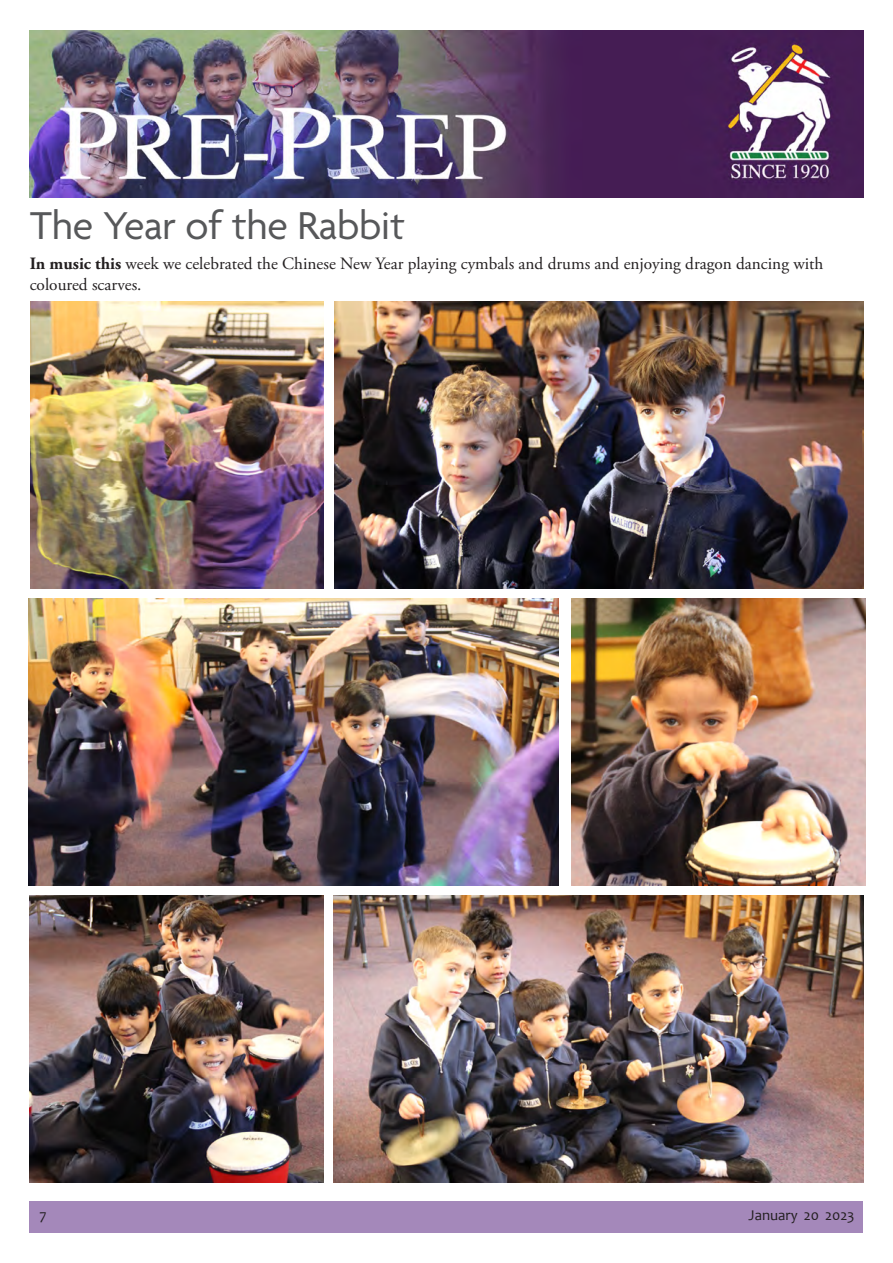
<style>
.page{position:relative;width:893px;height:1263px;background:#fff}
.page>*{position:absolute;margin:0;border:0;box-sizing:border-box;transform-origin:0 0}
.t1{font:42px "Agenda";letter-spacing:-.005em;color:#57585a}
.t2{font:17.25px/20.7px "Adobe Garamond Pro";color:#231f20}
.t3{font:15px "Candara";color:#231f20}
.s1{font-weight:700}
</style>
<div class="page">
<div style="left:30px;top:1201px;width:833px;height:32px;background:#a488ba"></div>
<img style="left:30px;top:31px;width:833px;height:167px">
<img style="left:334px;top:895px;width:529px;height:287px">
<img style="left:30px;top:895px;width:293px;height:287px">
<img style="left:29px;top:599px;width:529px;height:286px">
<img style="left:572px;top:599px;width:293px;height:286px">
<img style="left:334px;top:302px;width:529px;height:286px">
<img style="left:30px;top:302px;width:294px;height:286px">
<p class="t1" style="left:30px;top:203px;width:376px">The Year of the Rabbit</p>
<p class="t2" style="left:30px;top:254px;width:795px"><span class="s1">In music this</span> week we celebrated the Chinese New Year playing cymbals and drums and enjoying dragon dancing with coloured scarves.</p>
<p class="t3" style="left:39px;top:1205px;width:9px">7</p>
<p class="t3" style="left:748px;top:1205px;width:108px">January 20 2023</p>
</div>
